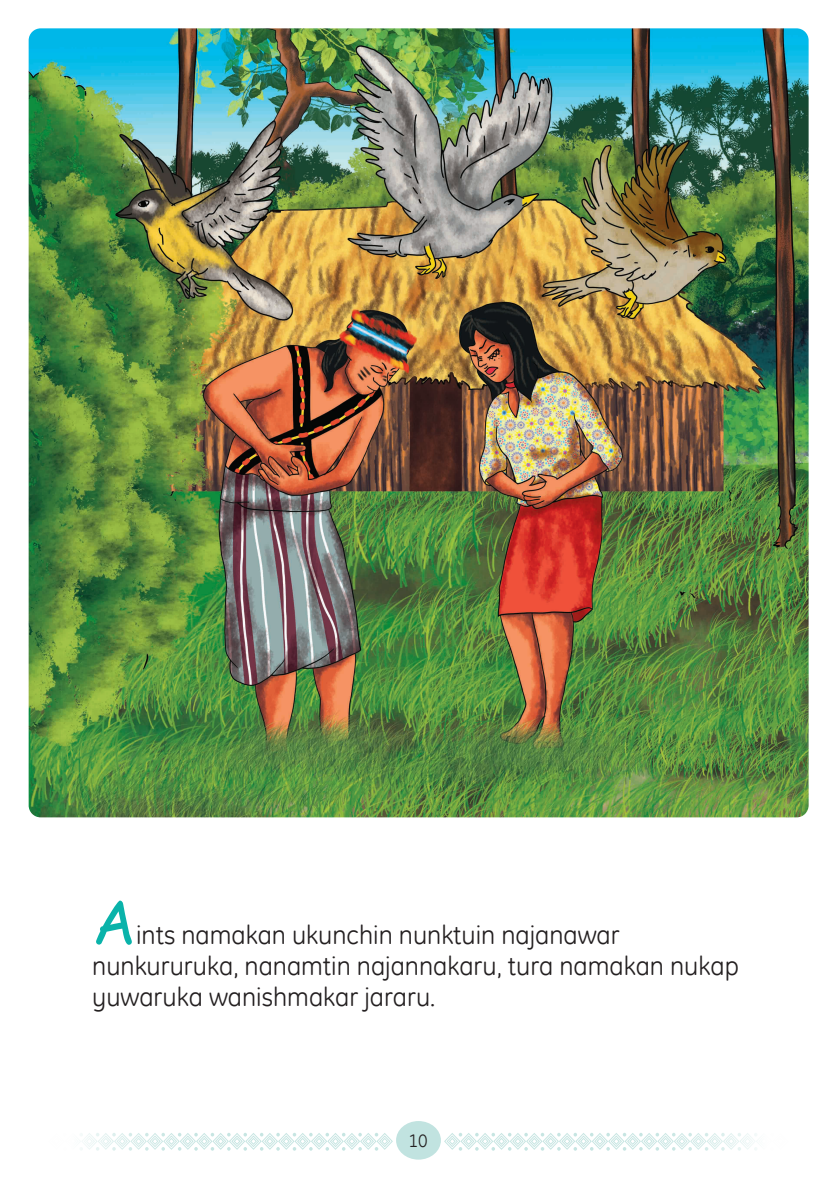
<style>
.page{position:relative;width:837px;height:1191px;background:#fff}
.page>*{position:absolute;margin:0;border:0;box-sizing:border-box;transform-origin:0 0}
.t1{font:60px "Comic Sans MS";color:#0ab3aa}
.t2{font:26px/31.2px "GE Inspira";color:#231f20}
.t3{font:18px "GE Inspira";color:#231f20}
</style>
<div class="page">
<div style="left:394px;top:1119px;width:48px;height:42px;background:#c1e3e0;border-radius:50%"></div>
<div style="left:393px;top:1118px;width:51px;height:44px;border:3px solid #fff;border-radius:50%"></div>
<svg style="left:81px;top:1133px;width:312px;height:17px"></svg>
<svg style="left:444px;top:1133px;width:313px;height:17px"></svg>
<img style="left:29px;top:28px;width:779px;height:789px">
<h1 class="t1" style="left:92px;top:877px;width:45px">A</h1>
<p class="t2" style="left:92px;top:918px;width:648px;text-indent:44px">ints namakan ukunchin nunktuin najanawar nunkururuka, nanamtin najannakaru, tura namakan nukap yuwaruka wanishmakar jararu.</p>
<p class="t3" style="left:408px;top:1129px;width:21px">10</p>
</div>
